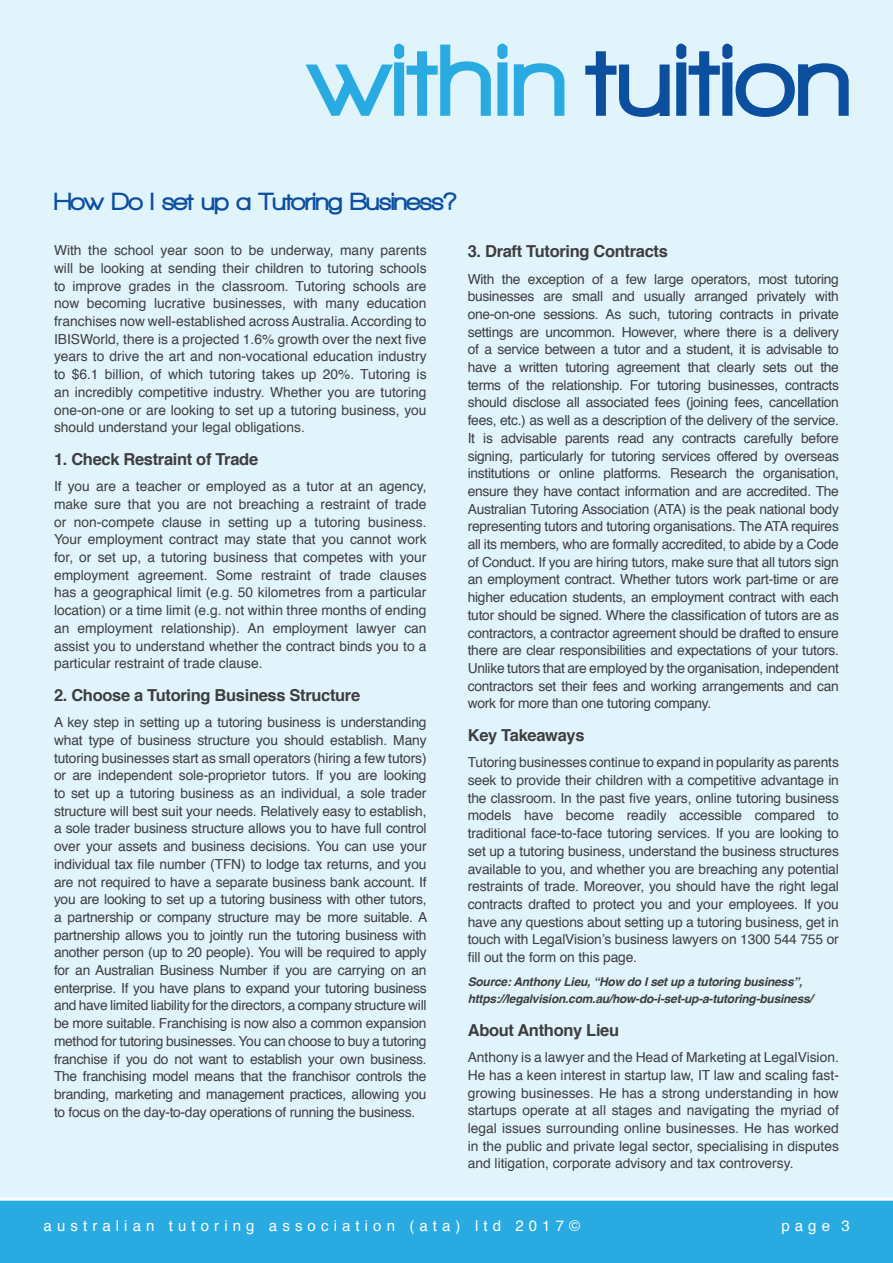
<style>
.page{position:relative;width:893px;height:1263px;background:#e1f4fc}
.page>*{position:absolute;margin:0;border:0;box-sizing:border-box;transform-origin:0 0}
.t1{font:900 105px "Walkway";letter-spacing:.02em;color:#0c4f9e}
.Heading{font:900 25.5px "Walkway";letter-spacing:-.02em;color:#0c4f9e}
.Sub_heading{font:700 16.5px "Helvetica";letter-spacing:-.02em;color:#3e3e3f}
.t2{font:15px "Helvetica";letter-spacing:.34em;color:#fff}
.Body_Copy{font:13.8px/17.7px "Helvetica";letter-spacing:-.005em;color:#3e3e3f;text-align:justify}
.Source_Ref{font:italic 700 12px/17.7px "Helvetica";letter-spacing:-.02em;color:#3e3e3f}
.s1{color:#29abe2}
</style>
<div class="page">
<div style="left:0;top:1198px;width:893px;height:65px;background:#29abe2"></div>
<p class="t1" style="left:309px;top:24px;width:544px"><span class="s1">within</span> tuition</p>
<p class="Heading" style="left:54px;top:187px;width:404px">How Do I set up a Tutoring Business?</p>
<p class="Body_Copy" style="left:54px;top:242px;width:374px">With the school year soon to be underway, many parents will be looking at sending their children to tutoring schools to improve grades in the classroom. Tutoring schools are now becoming lucrative businesses, with many education franchises now well-established across Australia. According to IBISWorld, there is a projected 1.6% growth over the next five years to drive the art and non-vocational education industry to $6.1 billion, of which tutoring takes up 20%. Tutoring is an incredibly competitive industry. Whether you are tutoring one-on-one or are looking to set up a tutoring business, you should understand your legal obligations.</p>
<p class="Sub_heading" style="left:54px;top:446px;width:206px">1. Check Restraint of Trade</p>
<p class="Body_Copy" style="left:54px;top:478px;width:374px">If you are a teacher or employed as a tutor at an agency, make sure that you are not breaching a restraint of trade or non-compete clause in setting up a tutoring business.<br>Your employment contract may state that you cannot work for, or set up, a tutoring business that competes with your employment agreement. Some restraint of trade clauses has a geographical limit (e.g. 50 kilometres from a particular location) or a time limit (e.g. not within three months of ending an employment relationship). An employment lawyer can assist you to understand whether the contract binds you to a particular restraint of trade clause.</p>
<p class="Sub_heading" style="left:54px;top:682px;width:308px">2. Choose a Tutoring Business Structure</p>
<p class="Body_Copy" style="left:54px;top:714px;width:375px">A key step in setting up a tutoring business is understanding what type of business structure you should establish. Many tutoring businesses start as small operators (hiring a few tutors) or are independent sole-proprietor tutors. If you are looking to set up a tutoring business as an individual, a sole trader structure will best suit your needs. Relatively easy to establish, a sole trader business structure allows you to have full control over your assets and business decisions. You can use your individual tax file number (TFN) to lodge tax returns, and you are not required to have a separate business bank account. If you are looking to set up a tutoring business with other tutors, a partnership or company structure may be more suitable. A partnership allows you to jointly run the tutoring business with another person (up to 20 people). You will be required to apply for an Australian Business Number if you are carrying on an enterprise. If you have plans to expand your tutoring business and have limited liability for the directors, a company structure will be more suitable. Franchising is now also a common expansion method for tutoring businesses. You can choose to buy a tutoring franchise if you do not want to establish your own business.<br>The franchising model means that the franchisor controls the branding, marketing and management practices, allowing you to focus on the day-to-day operations of running the business.</p>
<p class="Sub_heading" style="left:468px;top:238px;width:202px">3. Draft Tutoring Contracts</p>
<p class="Body_Copy" style="left:468px;top:270px;width:373px">With the exception of a few large operators, most tutoring businesses are small and usually arranged privately with one-on-one sessions. As such, tutoring contracts in private settings are uncommon. However, where there is a delivery of a service between a tutor and a student, it is advisable to have a written tutoring agreement that clearly sets out the terms of the relationship. For tutoring businesses, contracts should disclose all associated fees (joining fees, cancellation fees, etc.) as well as a description of the delivery of the service.<br>It is advisable parents read any contracts carefully before signing, particularly for tutoring services offered by overseas institutions or online platforms. Research the organisation, ensure they have contact information and are accredited. The Australian Tutoring Association (ATA) is the peak national body representing tutors and tutoring organisations. The ATA requires all its members, who are formally accredited, to abide by a Code of Conduct. If you are hiring tutors, make sure that all tutors sign an employment contract. Whether tutors work part-time or are higher education students, an employment contract with each tutor should be signed. Where the classification of tutors are as contractors, a contractor agreement should be drafted to ensure there are clear responsibilities and expectations of your tutors.<br>Unlike tutors that are employed by the organisation, independent contractors set their fees and working arrangements and can work for more than one tutoring company.</p>
<p class="Sub_heading" style="left:468px;top:722px;width:118px">Key Takeaways</p>
<p class="Body_Copy" style="left:468px;top:754px;width:373px">Tutoring businesses continue to expand in popularity as parents seek to provide their children with a competitive advantage in the classroom. In the past five years, online tutoring business models have become readily accessible compared to traditional face-to-face tutoring services. If you are looking to set up a tutoring business, understand the business structures available to you, and whether you are breaching any potential restraints of trade. Moreover, you should have the right legal contracts drafted to protect you and your employees. If you have any questions about setting up a tutoring business, get in touch with LegalVision’s business lawyers on 1300 544 755 or fill out the form on this page.</p>
<p class="Source_Ref" style="left:468px;top:972px;width:347px">Source: Anthony Lieu, “How do I set up a tutoring business”, https://legalvision.com.au/how-do-i-set-up-a-tutoring-business/</p>
<p class="Sub_heading" style="left:468px;top:1017px;width:153px">About Anthony Lieu</p>
<p class="Body_Copy" style="left:468px;top:1049px;width:373px">Anthony is a lawyer and the Head of Marketing at LegalVision.<br>He has a keen interest in startup law, IT law and scaling fast&shy;growing businesses. He has a strong understanding in how startups operate at all stages and navigating the myriad of legal issues surrounding online businesses. He has worked in the public and private legal sector, specialising in disputes and litigation, corporate advisory and tax controversy.</p>
<p class="t2" style="left:44px;top:1214px;width:538px">australian tutoring association (ata) ltd 2017©</p>
<p class="t2" style="left:781px;top:1214px;width:70px">page 3</p>
</div>
